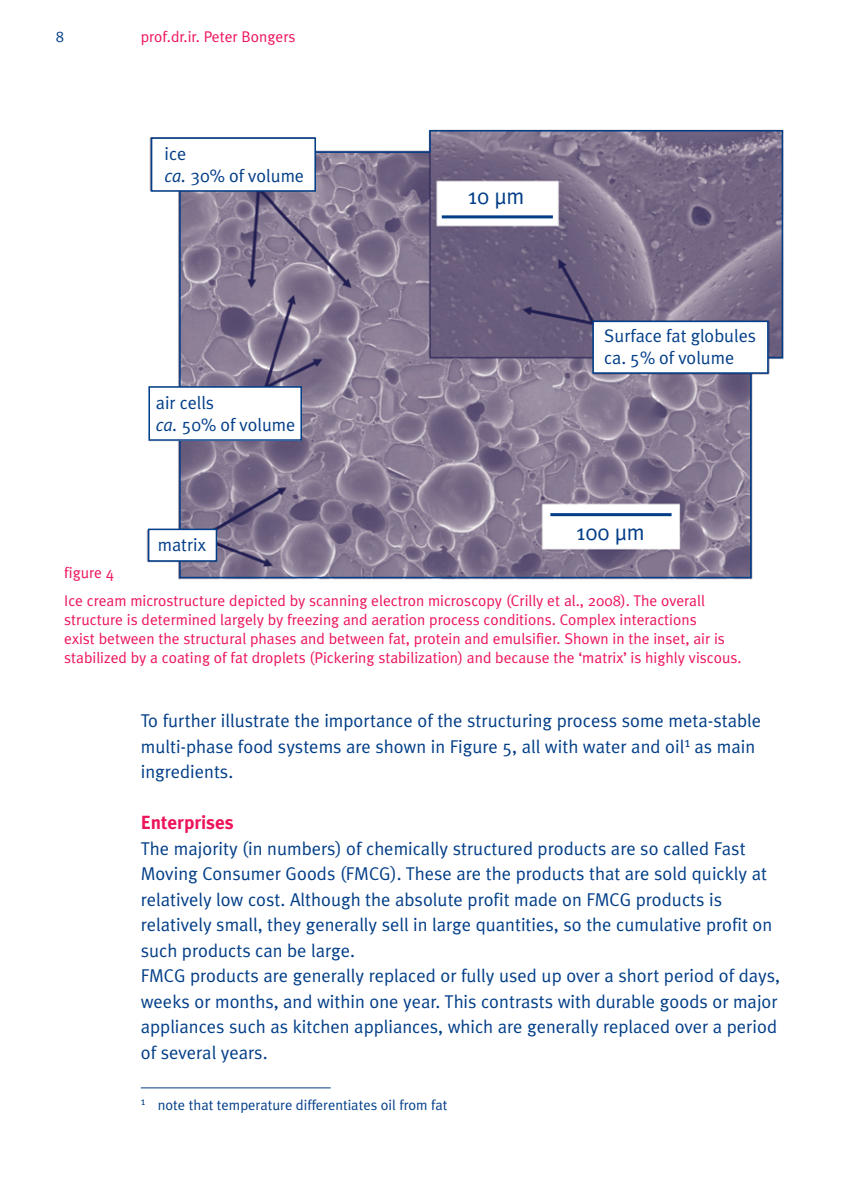
<style>
.page{position:relative;width:842px;height:1191px;background:#fff}
.page>*{position:absolute;margin:0;border:0;box-sizing:border-box;transform-origin:0 0}
.t1{font:22.8px "Meta Plus Normal";color:#023e88}
.t2{font:700 19px "Meta Plus";color:#ed145a}
.t3{font:18.4px/25.6px "Meta Plus Normal";color:#023e88}
.t4{font:18.2px/21.8px "Meta Plus Normal";color:#023e88}
.t5{font:15.6px/19px "Meta Plus Normal";color:#ed145a}
.t6{font:15.6px "Meta Plus Normal";color:#023e88}
.t7{font:14.4px "Meta Plus Normal";color:#023e88}
.s1{font-style:italic}
</style>
<div class="page">
<svg style="left:178px;top:129px;width:606px;height:450px;background:#8b8199"></svg>
<div style="left:593px;top:321px;width:175px;height:52px;background:#fff"></div>
<div style="left:592px;top:320px;width:177px;height:54px;border:2px solid #023e88"></div>
<div style="left:152px;top:138px;width:163px;height:53px;background:#fff"></div>
<div style="left:151px;top:137px;width:165px;height:55px;border:2px solid #023e88"></div>
<div style="left:149px;top:387px;width:152px;height:53px;background:#fff"></div>
<div style="left:148px;top:386px;width:154px;height:55px;border:2px solid #023e88"></div>
<div style="left:149px;top:529px;width:67px;height:32px;background:#fff"></div>
<div style="left:148px;top:528px;width:69px;height:34px;border:2px solid #023e88"></div>
<hr style="left:442px;top:215px;width:111px;height:3px;background:#023e88">
<hr style="left:550px;top:513px;width:122px;height:3px;background:#023e88">
<hr style="left:141px;top:1087px;width:190px;height:1px;background:#023e88">
<p class="t6" style="left:56px;top:31px;width:10px">8</p>
<p class="t5" style="left:141px;top:29px;width:156px">prof.dr.ir. Peter Bongers</p>
<p class="t4" style="left:164px;top:145px;width:141px">ice<br><span class="s1">ca.</span> 30% of volume</p>
<p class="t4" style="left:156px;top:393px;width:141px">air cells<br><span class="s1">ca.</span> 50% of volume</p>
<p class="t1" style="left:468px;top:186px;width:58px">10 µm</p>
<p class="t4" style="left:604px;top:327px;width:153px">Surface fat globules ca. 5% of volume</p>
<p class="t1" style="left:576px;top:522px;width:70px">100 µm</p>
<p class="t5" style="left:64px;top:559px;width:642px;line-height:28.4px">figure 4<br>Ice cream microstructure depicted by scanning electron microscopy (Crilly et al., 2008). The overall</p>
<p class="t5" style="left:64px;top:611px;width:679px">structure is determined largely by freezing and aeration process conditions. Complex interactions<br>exist between the structural phases and between fat, protein and emulsifier. Shown in the inset, air is stabilized by a coating of fat droplets (Pickering stabilization) and because the ‘matrix’ is highly viscous.</p>
<p class="t4" style="left:158px;top:535px;width:50px">matrix</p>
<p class="t3" style="left:141px;top:709px;width:622px">To further illustrate the importance of the structuring process some meta-stable multi-phase food systems are shown in Figure 5, all with water and oil<sup>1</sup> as main ingredients.</p>
<p class="t2" style="left:141px;top:815px;width:95px">Enterprises</p>
<p class="t3" style="left:141px;top:837px;width:641px">The majority (in numbers) of chemically structured products are so called Fast Moving Consumer Goods (FMCG). These are the products that are sold quickly at relatively low cost. Although the absolute profit made on FMCG products is relatively small, they generally sell in large quantities, so the cumulative profit on such products can be large.<br>FMCG products are generally replaced or fully used up over a short period of days, weeks or months, and within one year. This contrasts with durable goods or major appliances such as kitchen appliances, which are generally replaced over a period of several years.</p>
<p class="t7" style="left:141px;top:1099px;width:308px"><sup>1</sup> note that temperature differentiates oil from fat</p>
</div>
